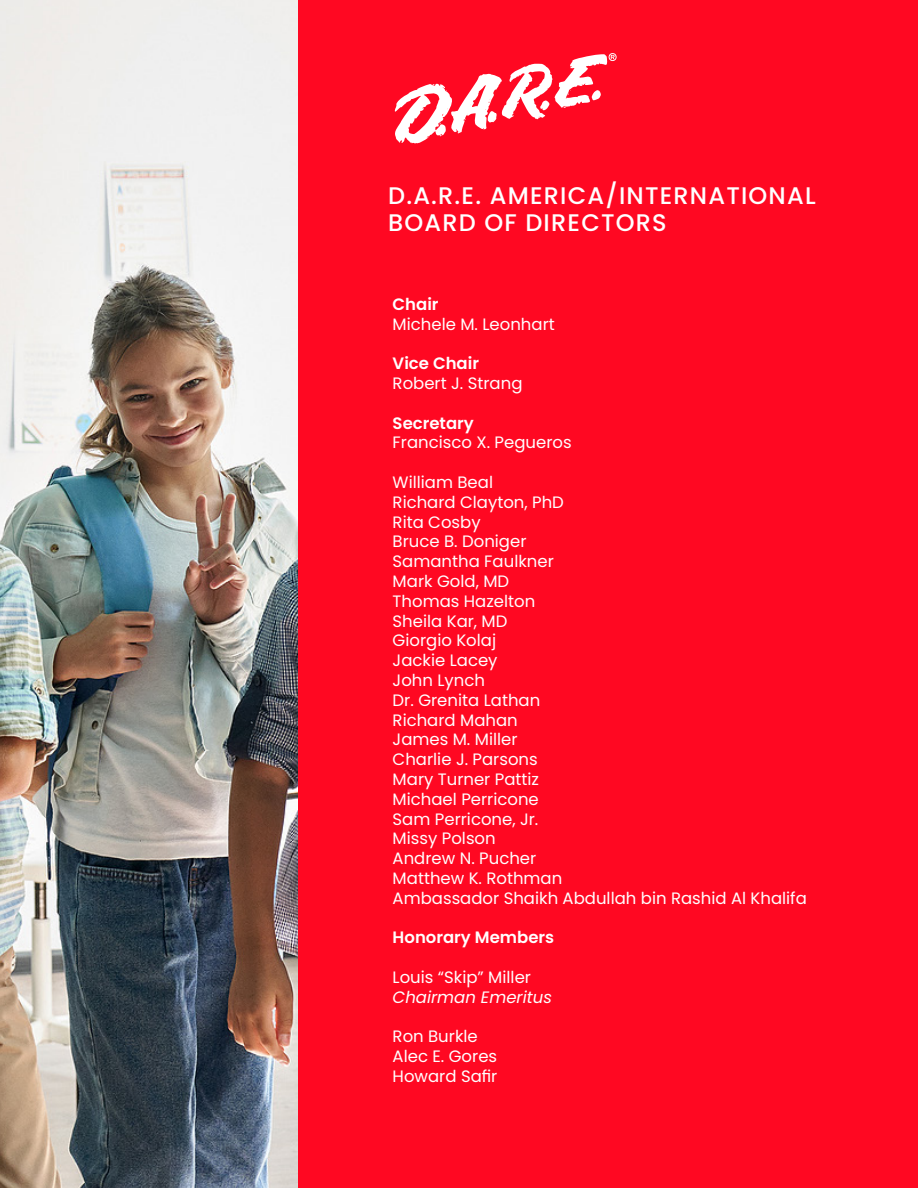
<style>
.page{position:relative;width:918px;height:1188px;background:#fff}
.page>*{position:absolute;margin:0;border:0;box-sizing:border-box;transform-origin:0 0}
.Chapter_Title_-_Alig{font:500 24px "Poppins";letter-spacing:.05em;color:#fff}
.t1{font:16.5px/19.8px "Poppins";color:#fff}
.t2{font:600 16.5px "Poppins";color:#fff}
.t3{font:italic 16.5px "Poppins";color:#fff}
.s1{font-weight:600}
</style>
<div class="page">
<div style="left:297px;top:0;width:621px;height:1188px;background:#ff0822"></div>
<img style="left:0;top:0;width:297px;height:1188px">
<svg style="left:394px;top:53px;width:223px;height:91px"></svg>
<p class="Chapter_Title_-_Alig" style="left:388px;top:182px;width:429px">D.A.R.E. AMERICA/INTERNATIONAL</p>
<p class="Chapter_Title_-_Alig" style="left:388px;top:209px;width:280px">BOARD OF DIRECTORS</p>
<p class="t1" style="left:393px;top:294px;width:164px"><span class="s1">Chair<br></span>Michele M. Leonhart</p>
<p class="t2" style="left:393px;top:354px;width:88px">Vice Chair</p>
<p class="t1" style="left:393px;top:373px;width:131px">Robert J. Strang</p>
<p class="t2" style="left:393px;top:413px;width:83px">Secretary</p>
<p class="t1" style="left:393px;top:433px;width:181px">Francisco X. Pegueros</p>
<p class="t1" style="left:393px;top:472px;width:102px">William Beal</p>
<p class="t1" style="left:393px;top:492px;width:173px">Richard Clayton, PhD</p>
<p class="t1" style="left:393px;top:512px;width:90px">Rita Cosby</p>
<p class="t1" style="left:393px;top:532px;width:135px">Bruce B. Doniger</p>
<p class="t1" style="left:393px;top:552px;width:163px">Samantha Faulkner</p>
<p class="t1" style="left:393px;top:571px;width:118px">Mark Gold, MD</p>
<p class="t1" style="left:393px;top:591px;width:144px">Thomas Hazelton</p>
<p class="t1" style="left:393px;top:611px;width:116px">Sheila Kar, MD</p>
<p class="t1" style="left:393px;top:631px;width:105px">Giorgio Kolaj</p>
<p class="t1" style="left:393px;top:651px;width:106px">Jackie Lacey</p>
<p class="t1" style="left:393px;top:670px;width:94px">John Lynch</p>
<p class="t1" style="left:393px;top:690px;width:149px">Dr. Grenita Lathan</p>
<p class="t1" style="left:393px;top:710px;width:127px">Richard Mahan</p>
<p class="t1" style="left:393px;top:730px;width:126px">James M. Miller</p>
<p class="t1" style="left:393px;top:750px;width:147px">Charlie J. Parsons</p>
<p class="t1" style="left:393px;top:769px;width:148px">Mary Turner Pattiz</p>
<p class="t1" style="left:393px;top:789px;width:148px">Michael Perricone</p>
<p class="t1" style="left:393px;top:809px;width:147px">Sam Perricone, Jr.</p>
<p class="t1" style="left:393px;top:829px;width:105px">Missy Polson</p>
<p class="t1" style="left:393px;top:849px;width:145px">Andrew N. Pucher</p>
<p class="t1" style="left:393px;top:868px;width:171px">Matthew K. Rothman</p>
<p class="t1" style="left:393px;top:888px;width:416px">Ambassador Shaikh Abdullah bin Rashid Al Khalifa</p>
<p class="t2" style="left:393px;top:928px;width:163px">Honorary Members</p>
<p class="t1" style="left:393px;top:967px;width:140px">Louis “Skip” Miller</p>
<p class="t3" style="left:393px;top:987px;width:161px">Chairman Emeritus</p>
<p class="t1" style="left:393px;top:1027px;width:87px">Ron Burkle</p>
<p class="t1" style="left:393px;top:1047px;width:106px">Alec E. Gores</p>
<p class="t1" style="left:393px;top:1066px;width:106px">Howard Safir</p>
</div>
